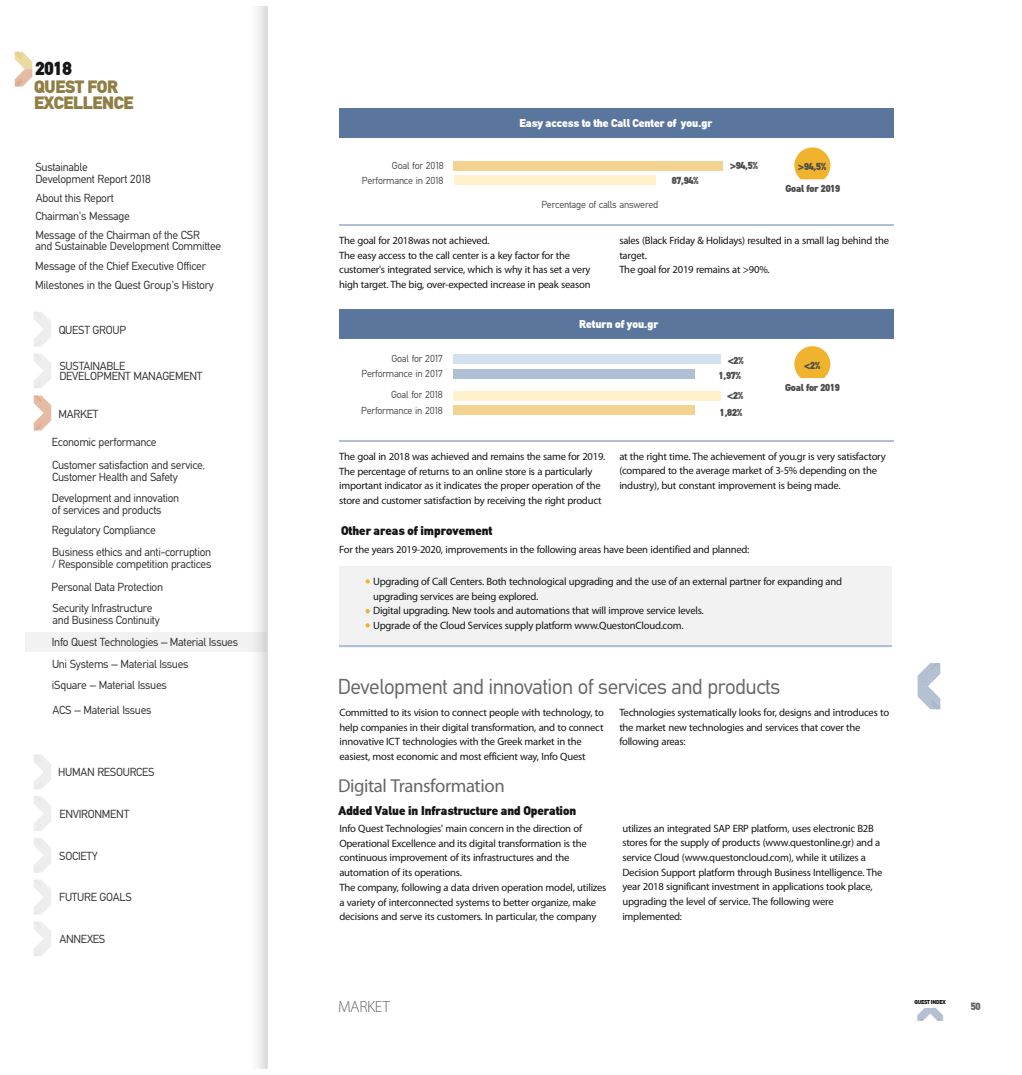
<style>
.page{position:relative;width:1022px;height:1075px;background:#fff}
.page>*{position:absolute;margin:0;border:0;box-sizing:border-box;transform-origin:0 0}
.t1{font:21.25px "CF Din";letter-spacing:-.025em;color:#676767}
.t2{font:18.75px "Myriad Pro";letter-spacing:-.02em;color:#676767}
.t3{font:900 18.62px "CF Din";color:#151616}
.t4{font:900 17.62px/16.1px "CF Din";letter-spacing:-.015em;color:#907e44}
.t5{font:300 16.25px "Myriad Pro";letter-spacing:-.02em;color:#676767}
.t6{font:900 12.5px "CF Din";color:#151616}
.t7{font:11.5px/11.5px "CF Din";letter-spacing:-.025em;color:#313130}
.t8{font:900 11.25px "CF Din";color:#fff}
.t9{font:10.62px/14.6px "Myriad Pro";letter-spacing:-.02em;color:#151616}
.t10{font:900 10.38px "CF Din";color:#676767}
.t11{font:10px/15.6px "CF Din";letter-spacing:-.025em;color:#4e4e4d;text-align:right}
.t12{font:900 10px "CF Din";letter-spacing:-.02em;color:#4e4e4d}
.t13{font:900 5.62px "CF Din";letter-spacing:-.03em;color:#151616}
.s1{font-family:"Arial"}
</style>
<div class="page">
<div style="left:25px;top:632px;width:242px;height:20px;background:#f2f2f2"></div>
<svg style="left:34px;top:312px;width:17px;height:35px"></svg>
<svg style="left:34px;top:353px;width:17px;height:35px"></svg>
<svg style="left:34px;top:395px;width:17px;height:35px"></svg>
<svg style="left:34px;top:754px;width:17px;height:35px"></svg>
<svg style="left:34px;top:796px;width:17px;height:35px"></svg>
<svg style="left:34px;top:838px;width:17px;height:35px"></svg>
<svg style="left:34px;top:880px;width:17px;height:34px"></svg>
<svg style="left:34px;top:921px;width:17px;height:35px"></svg>
<svg style="left:794px;top:346px;width:36px;height:32px"></svg>
<div style="left:339px;top:108px;width:554px;height:30px;background:#5b769d"></div>
<div style="left:339px;top:309px;width:554px;height:29px;background:#5b769d"></div>
<hr style="left:339px;top:224px;width:554px;height:2px;background:#afc0d6">
<div style="left:453px;top:176px;width:202px;height:9px;background:#fff1cc"></div>
<div style="left:453px;top:161px;width:270px;height:9px;background:#f2d38f"></div>
<svg style="left:794px;top:147px;width:36px;height:32px"></svg>
<hr style="left:339px;top:440px;width:554px;height:2px;background:#afc0d6">
<div style="left:453px;top:354px;width:268px;height:9px;background:#d3e0ef"></div>
<div style="left:453px;top:369px;width:242px;height:9px;background:#afc0d6"></div>
<div style="left:453px;top:391px;width:268px;height:9px;background:#fff1cc"></div>
<div style="left:453px;top:406px;width:242px;height:9px;background:#f2d38f"></div>
<div style="left:339px;top:566px;width:553px;height:81px;background:#f2f2f2"></div>
<hr style="left:339px;top:645px;width:552px;height:2px;background:#afc0d6">
<svg style="left:365px;top:579px;width:5px;height:4px"></svg>
<svg style="left:365px;top:609px;width:5px;height:4px"></svg>
<svg style="left:365px;top:623px;width:5px;height:4px"></svg>
<svg style="left:917px;top:663px;width:23px;height:46px"></svg>
<svg style="left:917px;top:1008px;width:26px;height:13px"></svg>
<svg style="left:15px;top:52px;width:17px;height:35px"></svg>
<h3 class="t3" style="left:35px;top:61px;width:38px">2018</h3>
<h3 class="t4" style="left:34px;top:80px;width:100px">QUEST FOR<br>EXCELLENCE</h3>
<p class="t7" style="left:35px;top:162px;width:117px">Sustainable<br>Development Report 2018</p>
<p class="t7" style="left:36px;top:193px;width:79px">About this Report</p>
<p class="t7" style="left:35px;top:212px;width:96px">Chairman's Message</p>
<p class="t7" style="left:35px;top:230px;width:187px">Message of the Chairman of the CSR<br>and Sustainable Development Committee</p>
<p class="t7" style="left:35px;top:257px;width:180px;line-height:19.2px">Message of the Chief Executive Officer<br>Milestones in the Quest Group's History</p>
<p class="t7" style="left:59px;top:325px;width:69px">QUEST GROUP</p>
<p class="t7" style="left:59px;top:362px;width:145px;line-height:9.9px">SUSTAINABLE<br>DEVELOPMENT MANAGEMENT</p>
<p class="t7" style="left:59px;top:409px;width:41px">MARKET</p>
<p class="t7" style="left:52px;top:431px;width:155px;line-height:23.4px">Economic performance<br>Customer satisfaction and service,</p>
<p class="t7" style="left:52px;top:467px;width:129px;line-height:21.1px">Customer Health and Safety<br>Development and innovation</p>
<p class="t7" style="left:52px;top:500px;width:111px;line-height:20.9px">of services and products<br>Regulatory Compliance</p>
<p class="t7" style="left:52px;top:548px;width:161px">Business ethics and anti-corruption / Responsible competition practices</p>
<p class="t7" style="left:52px;top:578px;width:113px;line-height:21.1px">Personal Data Protection<br>Security Infrastructure</p>
<p class="t7" style="left:53px;top:615px;width:109px">and Business Continuity</p>
<p class="t7" style="left:52px;top:631px;width:188px;line-height:22.5px">Info Quest Technologies <span class="s1">–</span> Material Issues<br>Uni Systems <span class="s1">–</span> Material Issues</p>
<p class="t7" style="left:52px;top:674px;width:116px;line-height:24.4px">iSquare <span class="s1">–</span> Material Issues<br>ACS <span class="s1">–</span> Material Issues</p>
<p class="t7" style="left:58px;top:768px;width:98px">HUMAN RESOURCES</p>
<p class="t7" style="left:59px;top:809px;width:71px">ENVIRONMENT</p>
<p class="t7" style="left:59px;top:851px;width:40px">SOCIETY</p>
<p class="t7" style="left:59px;top:893px;width:74px">FUTURE GOALS</p>
<p class="t7" style="left:59px;top:934px;width:47px">ANNEXES</p>
<p class="t11" style="left:392px;top:159px;width:53px">Goal for 2018</p>
<p class="t11" style="left:362px;top:174px;width:83px">Performance in 2018</p>
<p class="t8" style="left:519px;top:119px;width:194px">Easy access to the Call Center of you.gr</p>
<p class="t11" style="left:541px;top:198px;width:118px">Percentage of calls answered</p>
<p class="t12" style="left:672px;top:177px;width:29px">87,94%</p>
<p class="t12" style="left:730px;top:161px;width:30px">&gt;94,5%</p>
<p class="t12" style="left:798px;top:163px;width:30px">&gt;94,5%</p>
<p class="t12" style="left:785px;top:185px;width:56px">Goal for 2019</p>
<p class="t9" style="left:339px;top:234px;width:253px">The goal for 2018was not achieved.<br>The easy access to the call center is a key factor for the customer's integrated service, which is why it has set a very high target. The big, over-expected increase in peak season</p>
<p class="t9" style="left:619px;top:234px;width:271px">sales (Black Friday &amp; Holidays) resulted in a small lag behind the target.<br>The goal for 2019 remains at &gt;90%.</p>
<p class="t8" style="left:579px;top:319px;width:81px">Return of you.gr</p>
<p class="t11" style="left:361px;top:351px;width:83px">Goal for 2017<br>Performance in 2017</p>
<p class="t11" style="left:361px;top:388px;width:83px">Goal for 2018<br>Performance in 2018</p>
<p class="t12" style="left:727px;top:356px;width:18px">&lt;2%</p>
<p class="t12" style="left:719px;top:372px;width:24px">1,97%</p>
<p class="t12" style="left:720px;top:408px;width:24px">1,82%</p>
<p class="t12" style="left:727px;top:391px;width:18px">&lt;2%</p>
<p class="t12" style="left:804px;top:361px;width:18px">&lt;2%</p>
<p class="t12" style="left:785px;top:383px;width:56px">Goal for 2019</p>
<p class="t9" style="left:339px;top:450px;width:268px">The goal in 2018 was achieved and remains the same for 2019.<br>The percentage of returns to an online store is a particularly important indicator as it indicates the proper operation of the store and customer satisfaction by receiving the right product</p>
<p class="t9" style="left:619px;top:450px;width:268px">at the right time. The achievement of you.gr is very satisfactory (compared to the average market of 3-5% depending on the industry), but constant improvement is being made.</p>
<p class="t6" style="left:341px;top:525px;width:153px">Other areas of improvement</p>
<p class="t9" style="left:339px;top:543px;width:412px">For the years 2019-2020, improvements in the following areas have been identified and planned:</p>
<p class="t9" style="left:373px;top:575px;width:470px">Upgrading of Call Centers. Both technological upgrading and the use of an external partner for expanding and upgrading services are being explored.<br>Digital upgrading. New tools and automations that will improve service levels.<br>Upgrade of the Cloud Services supply platform www.QuestonCloud.com.</p>
<h1 class="t1" style="left:338px;top:678px;width:444px">Development and innovation of services and products</h1>
<p class="t9" style="left:339px;top:706px;width:266px">Committed to its vision to connect people with technology, to help companies in their digital transformation, and to connect innovative ICT technologies with the Greek market in the easiest, most economic and most efficient way, Info Quest</p>
<p class="t9" style="left:619px;top:706px;width:271px">Technologies systematically looks for, designs and introduces to the market new technologies and services that cover the following areas:</p>
<h2 class="t2" style="left:338px;top:778px;width:168px">Digital Transformation</h2>
<p class="t6" style="left:338px;top:806px;width:239px">Added Value in Infrastructure and Operation</p>
<p class="t9" style="left:339px;top:822px;width:269px">Info Quest Technologies' main concern in the direction of Operational Excellence and its digital transformation is the continuous improvement of its infrastructures and the automation of its operations.<br>The company, following a data driven operation model, utilizes a variety of interconnected systems to better organize, make decisions and serve its customers. In particular, the company</p>
<p class="t9" style="left:622px;top:822px;width:261px">utilizes an integrated SAP ERP platform, uses electronic B2B stores for the supply of products (www.questonline.gr) and a service Cloud (www.questoncloud.com), while it utilizes a Decision Support platform through Business Intelligence. The year 2018 significant investment in applications took place, upgrading the level of service. The following were implemented:</p>
<p class="t13" style="left:914px;top:1000px;width:33px">QUEST INDEX</p>
<h3 class="t5" style="left:338px;top:999px;width:53px">MARKET</h3>
<p class="t10" style="left:970px;top:1002px;width:12px">50</p>
</div>
